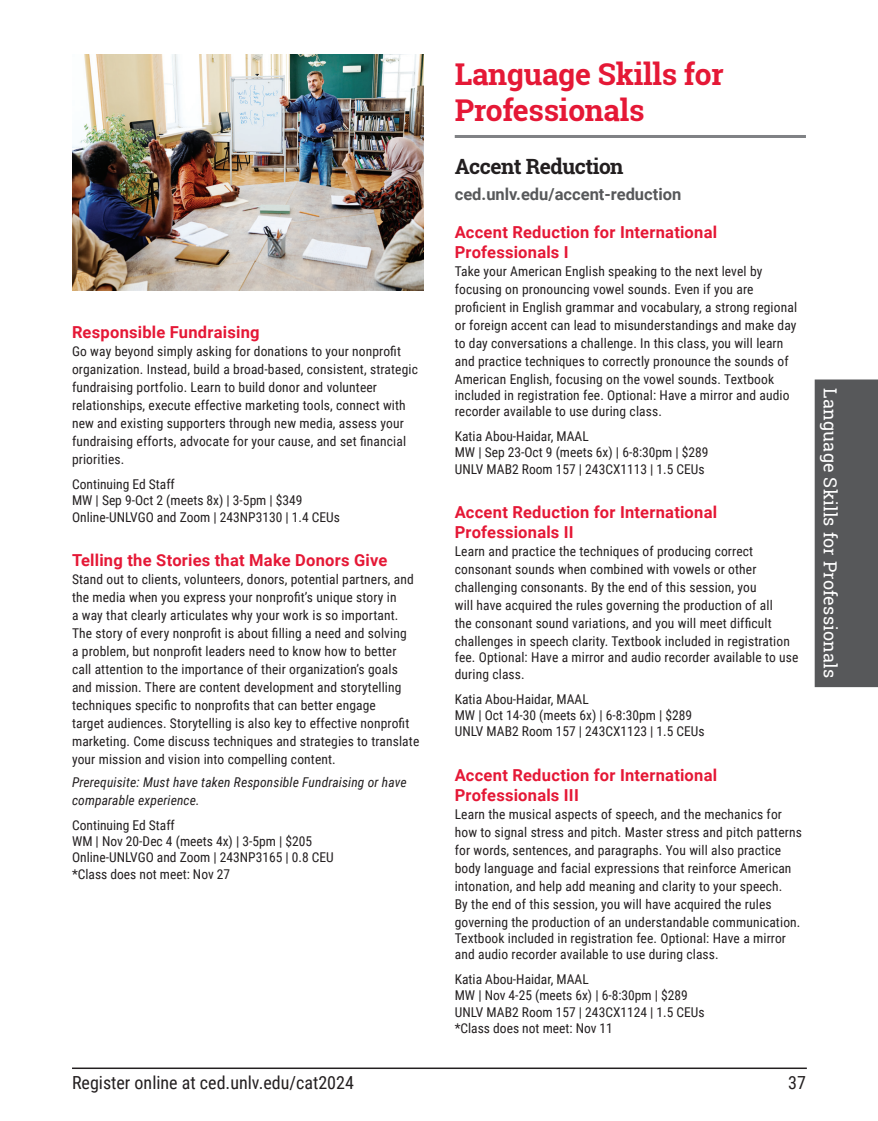
<style>
.page{position:relative;width:878px;height:1121px;background:#fff}
.page>*{position:absolute;margin:0;border:0;box-sizing:border-box;transform-origin:0 0}
.Category_Head{font:700 30px/36px "Roboto Slab";letter-spacing:-.01em;color:#e51836}
.Group_Title{font:700 21px "Roboto Slab";letter-spacing:-.025em;color:#231f20}
.t1{font:18px "Roboto Condensed";color:#231f20}
.t2{font:18px "Roboto Slab";letter-spacing:.01em;color:#fff}
.courseTitle{font:700 16.5px/19.8px "Roboto";letter-spacing:.015em;color:#e51836}
.Group_Web_address{font:700 16.5px "Roboto";color:#57585a}
.courseDescription{font:13.5px/18px "Roboto Condensed";letter-spacing:.01em;color:#231f20}
.courseInfo{font:13.5px/16.2px "Roboto Condensed";color:#231f20}
.courseDescription-2{font:italic 13.5px/18px "Roboto Condensed";letter-spacing:.01em;color:#231f20}
</style>
<div class="page">
<div style="left:814px;top:379px;width:64px;height:308px;background:#57585a"></div>
<hr style="left:72px;top:1067px;width:734px;height:2px;background:#231f20">
<hr style="left:454px;top:135px;width:352px;height:3px;background:#808285">
<img style="left:73px;top:54px;width:350px;height:236px">
<h2 class="courseTitle" style="left:72px;top:321px;width:189px">Responsible Fundraising</h2>
<p class="courseDescription" style="left:72px;top:342px;width:347px">Go way beyond simply asking for donations to your nonprofit organization. Instead, build a broad-based, consistent, strategic fundraising portfolio. Learn to build donor and volunteer relationships, execute effective marketing tools, connect with new and existing supporters through new media, assess your fundraising efforts, advocate for your cause, and set financial priorities.</p>
<p class="courseInfo" style="left:72px;top:476px;width:269px">Continuing Ed Staff<br>MW | Sep 9-Oct 2 (meets 8x) | 3-5pm | $349<br>Online-UNLVGO and Zoom | 243NP3130 | 1.4 CEUs</p>
<h2 class="courseTitle" style="left:72px;top:550px;width:317px">Telling the Stories that Make Donors Give</h2>
<p class="courseDescription" style="left:72px;top:570px;width:349px">Stand out to clients, volunteers, donors, potential partners, and the media when you express your nonprofit’s unique story in<br>a way that clearly articulates why your work is so important.<br>The story of every nonprofit is about filling a need and solving<br>a problem, but nonprofit leaders need to know how to better<br>call attention to the importance of their organization’s goals and mission. There are content development and storytelling techniques specific to nonprofits that can better engage<br>target audiences. Storytelling is also key to effective nonprofit marketing. Come discuss techniques and strategies to translate your mission and vision into compelling content.</p>
<p class="courseDescription-2" style="left:72px;top:772px;width:336px">Prerequisite: Must have taken Responsible Fundraising or have comparable experience.</p>
<p class="courseInfo" style="left:72px;top:816px;width:263px">Continuing Ed Staff<br>WM | Nov 20-Dec 4 (meets 4x) | 3-5pm | $205<br>Online-UNLVGO and Zoom | 243NP3165 | 0.8 CEU *Class does not meet: Nov 27</p>
<h1 class="Category_Head" style="left:454px;top:56px;width:271px">Language Skills for<br>Professionals</h1>
<h2 class="Group_Title" style="left:454px;top:152px;width:170px">Accent Reduction</h2>
<h3 class="Group_Web_address" style="left:454px;top:182px;width:228px">ced.unlv.edu/accent-reduction</h3>
<h2 class="courseTitle" style="left:454px;top:221px;width:264px">Accent Reduction for International<br>Professionals I</h2>
<p class="courseDescription" style="left:454px;top:261px;width:344px">Take your American English speaking to the next level by focusing on pronouncing vowel sounds. Even if you are proficient in English grammar and vocabulary, a strong regional or foreign accent can lead to misunderstandings and make day to day conversations a challenge. In this class, you will learn and practice techniques to correctly pronounce the sounds of American English, focusing on the vowel sounds. Textbook</p>
<p class="courseDescription" style="left:454px;top:386px;width:336px;line-height:16.2px">included in registration fee. Optional: Have a mirror and audio recorder available to use during class.</p>
<p class="courseInfo" style="left:454px;top:428px;width:255px">Katia Abou-Haidar, MAAL<br>MW | Sep 23-Oct 9 (meets 6x) | 6-8:30pm | $289<br>UNLV MAB2 Room 157 | 243CX1113 | 1.5 CEUs</p>
<h2 class="courseTitle" style="left:454px;top:502px;width:264px">Accent Reduction for International<br>Professionals II</h2>
<p class="courseDescription" style="left:454px;top:542px;width:337px">Learn and practice the techniques of producing correct consonant sounds when combined with vowels or other challenging consonants. By the end of this session, you<br>will have acquired the rules governing the production of all the consonant sound variations, and you will meet difficult challenges in speech clarity. Textbook included in registration</p>
<p class="courseDescription" style="left:454px;top:649px;width:345px;line-height:16.2px">fee. Optional: Have a mirror and audio recorder available to use during class.</p>
<p class="courseInfo" style="left:454px;top:690px;width:251px">Katia Abou-Haidar, MAAL<br>MW | Oct 14-30 (meets 6x) | 6-8:30pm | $289<br>UNLV MAB2 Room 157 | 243CX1123 | 1.5 CEUs</p>
<h2 class="courseTitle" style="left:454px;top:764px;width:264px">Accent Reduction for International<br>Professionals III</h2>
<p class="courseDescription" style="left:454px;top:804px;width:348px">Learn the musical aspects of speech, and the mechanics for how to signal stress and pitch. Master stress and pitch patterns for words, sentences, and paragraphs. You will also practice body language and facial expressions that reinforce American intonation, and help add meaning and clarity to your speech.<br>By the end of this session, you will have acquired the rules governing the production of an understandable communication.</p>
<p class="courseDescription" style="left:454px;top:929px;width:333px;line-height:16.2px">Textbook included in registration fee. Optional: Have a mirror and audio recorder available to use during class.</p>
<p class="courseInfo" style="left:454px;top:970px;width:251px">Katia Abou-Haidar, MAAL<br>MW | Nov 4-25 (meets 6x) | 6-8:30pm | $289<br>UNLV MAB2 Room 157 | 243CX1124 | 1.5 CEUs *Class does not meet: Nov 11</p>
<h3 class="t2" style="left:842px;top:388px;width:291px;rotate:90deg">Language Skills for Professionals</h3>
<h3 class="t1" style="left:72px;top:1069px;width:283px">Register online at ced.unlv.edu/cat2024</h3>
<h3 class="t1" style="left:788px;top:1069px;width:19px">37</h3>
</div>
